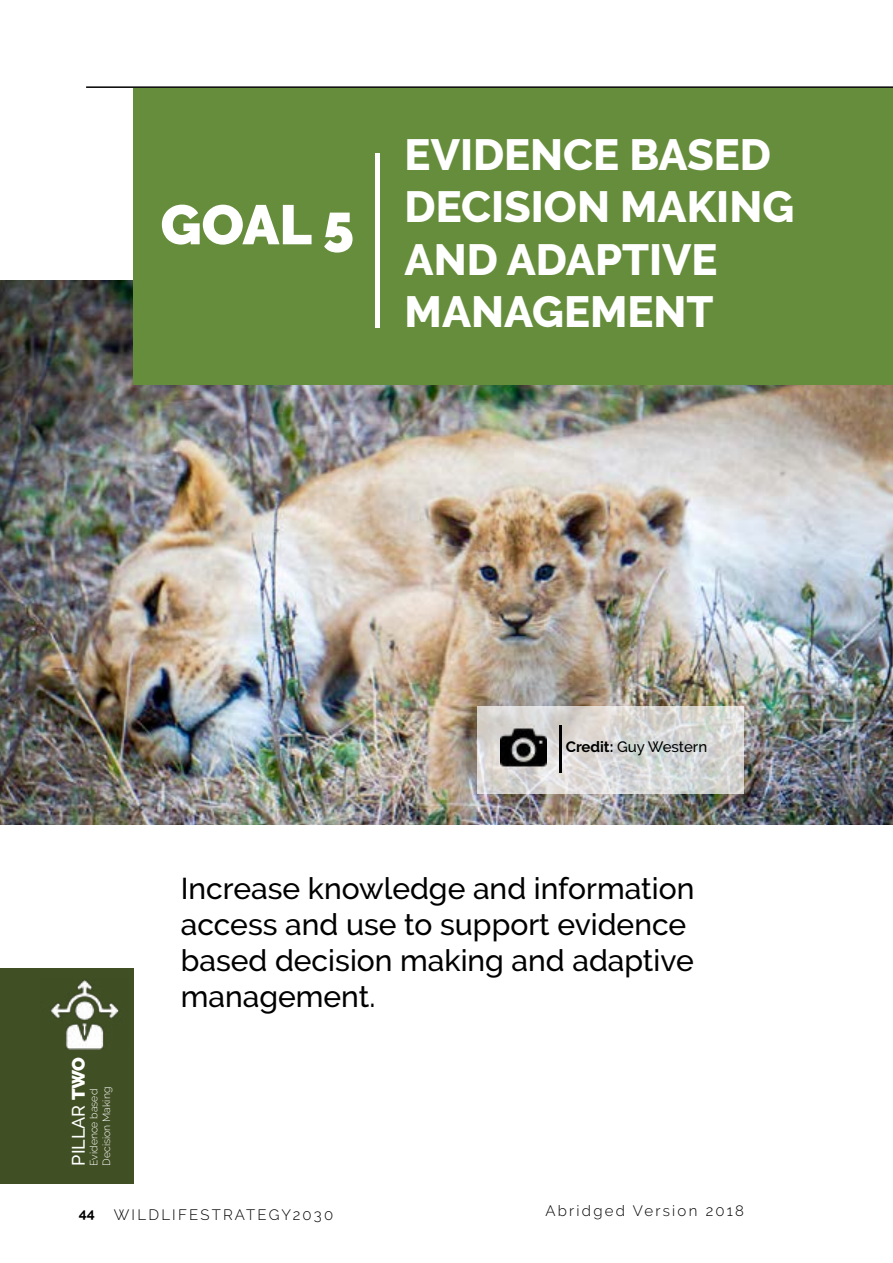
<style>
.page{position:relative;width:893px;height:1263px;background:#fff}
.page>*{position:absolute;margin:0;border:0;box-sizing:border-box;transform-origin:0 0}
.t1{font:900 55.5px "Raleway";color:#fff}
.t2{font:800 43.5px/52.2px "Raleway";color:#fff}
.t3{font:500 30px/36px "Raleway";color:#000}
.t4{font:500 18px "Raleway";color:#fff}
.t5{font:300 15px "Raleway";letter-spacing:.15em;color:#000}
.t6{font:500 15px "Raleway";color:#000}
.t7{font:300 10.5px/12.6px "Raleway";color:#fff}
.s1{font-weight:700}
.s2{font-weight:900}
.s3{font-weight:700;font-size:13.5px}
</style>
<div class="page">
<div style="left:0;top:968px;width:134px;height:216px;background:#404f24"></div>
<hr style="left:86px;top:86px;width:807px;height:2px;background:#000">
<img style="left:0;top:280px;width:893px;height:544px">
<div style="left:134px;top:89px;width:759px;height:296px;background:#668d3c"></div>
<hr style="left:375px;top:154px;width:4px;height:174px;background:#fff">
<img style="left:50px;top:980px;width:69px;height:70px">
<svg style="left:478px;top:707px;width:266px;height:87px;background:#d7d7d4"></svg>
<img style="left:501px;top:725px;width:46px;height:45px">
<hr style="left:559px;top:725px;width:2px;height:47px;background:#000">
<h1 class="t1" style="left:161px;top:193px;width:195px">GOAL 5</h1>
<h2 class="t2" style="left:405px;top:129px;width:391px">EVIDENCE BASED<br>DECISION MAKING<br>AND ADAPTIVE<br>MANAGEMENT</h2>
<p class="t6" style="left:566px;top:738px;width:143px"><span class="s1">Credit:</span> Guy Western</p>
<p class="t4" style="left:68px;top:1165px;width:110px;rotate:-90deg">PILLAR <span class="s2">TWO</span></p>
<p class="t7" style="left:87px;top:1165px;width:80px;rotate:-90deg">Evidence based<br>Decision Making</p>
<p class="t3" style="left:181px;top:870px;width:515px">Increase knowledge and information access and use to support evidence based decision making and adaptive management.</p>
<p class="t5" style="left:79px;top:1205px;width:256px"><span class="s3">44</span> WILDLIFESTRATEGY2030</p>
<p class="t5" style="left:545px;top:1202px;width:200px">Abridged Version 2018</p>
</div>
